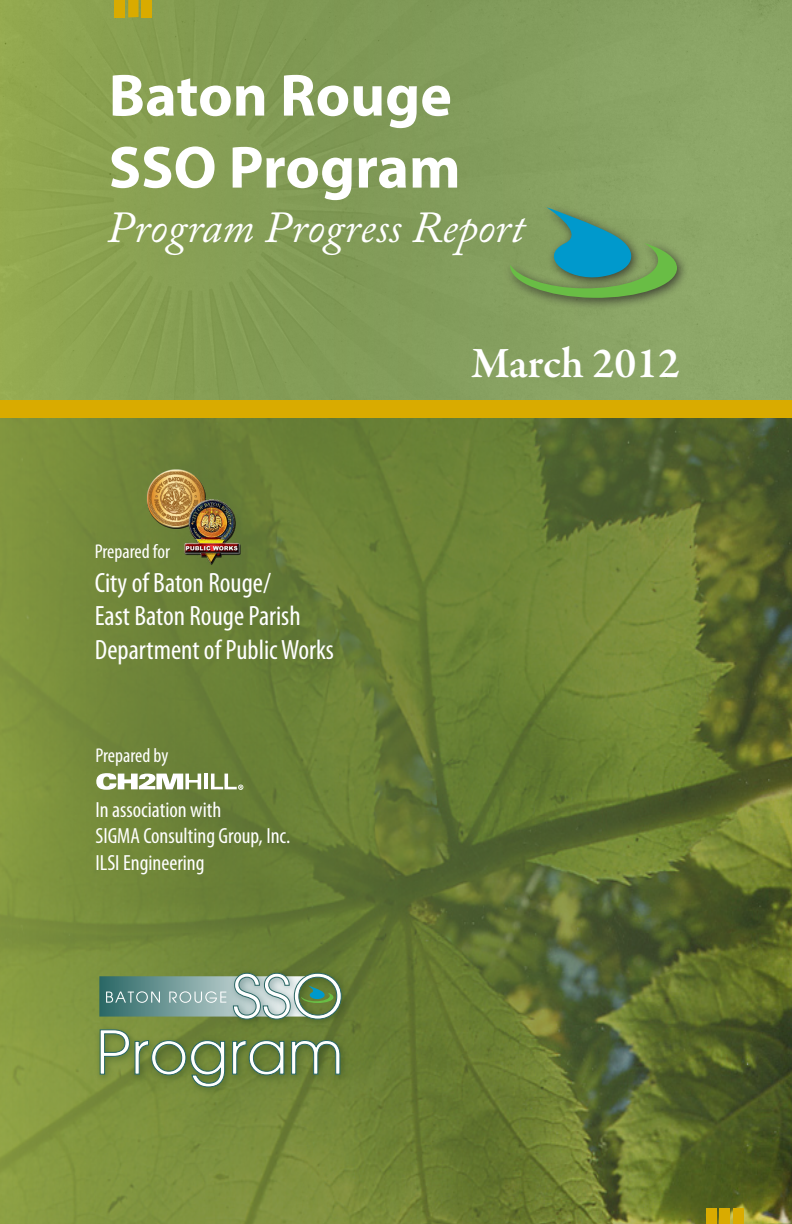
<style>
.page{position:relative;width:792px;height:1224px;background:#fff}
.page>*{position:absolute;margin:0;border:0;box-sizing:border-box;transform-origin:0 0}
.t1{font:700 60px/72px "Myriad Pro";color:#fff}
.t2{font:italic 44px "Adobe Caslon Pro";color:#fff}
.t3{font:600 44px "Garamond Premr Pro";color:#fff}
.t4{font:condensed 28px "Myriad Pro";color:#fff}
.t5{font:condensed 22px "Myriad Pro";color:#fff}
.t6{font:condensed 20px "Myriad Pro";color:#fff}
</style>
<div class="page">
<img style="left:0;top:0;width:792px;height:1224px">
<div style="left:706px;top:1209px;width:10px;height:15px;background:#d9ab00"></div>
<div style="left:720px;top:1209px;width:10px;height:15px;background:#d9ab00"></div>
<div style="left:733px;top:1209px;width:11px;height:15px;background:#d9ab00"></div>
<div style="left:115px;top:0;width:10px;height:17px;background:#d9ab00"></div>
<div style="left:128px;top:0;width:11px;height:17px;background:#d9ab00"></div>
<div style="left:142px;top:0;width:10px;height:17px;background:#d9ab00"></div>
<div style="left:0;top:400px;width:792px;height:18px;background:#d9ab00"></div>
<div style="left:503px;top:201px;width:186px;height:110px;background:#231f20;opacity:.75"></div>
<svg style="left:510px;top:207px;width:167px;height:91px;background:#629c71"></svg>
<img style="left:91px;top:964px;width:262px;height:135px">
<svg style="left:99px;top:1029px;width:126px;height:59px;background:#80965d"></svg>
<svg style="left:232px;top:1040px;width:53px;height:36px"></svg>
<svg style="left:291px;top:1040px;width:50px;height:35px;background:#7e956a"></svg>
<svg style="left:99px;top:973px;width:243px;height:47px;background:#85a594"></svg>
<img style="left:144px;top:468px;width:101px;height:100px">
<svg style="left:96px;top:773px;width:105px;height:17px"></svg>
<hr style="left:204px;top:774px;width:4px;height:15px;background:#fff">
<svg style="left:211px;top:774px;width:32px;height:16px"></svg>
<p class="t1" style="left:109px;top:57px;width:353px">Baton Rouge<br>SSO Program</p>
<p class="t2" style="left:107px;top:201px;width:419px">Program Progress Report</p>
<p class="t6" style="left:95px;top:539px;width:77px">Prepared for</p>
<p class="t4" style="left:95px;top:566px;width:178px">City of Baton Rouge/</p>
<p class="t4" style="left:95px;top:599px;width:207px">East Baton Rouge Parish</p>
<p class="t4" style="left:95px;top:633px;width:241px">Department of Public Works</p>
<p class="t6" style="left:95px;top:743px;width:74px">Prepared by</p>
<p class="t5" style="left:95px;top:796px;width:127px">In association with</p>
<p class="t5" style="left:95px;top:823px;width:196px">SIGMA Consulting Group, Inc.</p>
<p class="t5" style="left:95px;top:849px;width:111px">ILSI Engineering</p>
<p class="t3" style="left:471px;top:337px;width:210px">March 2012</p>
</div>
